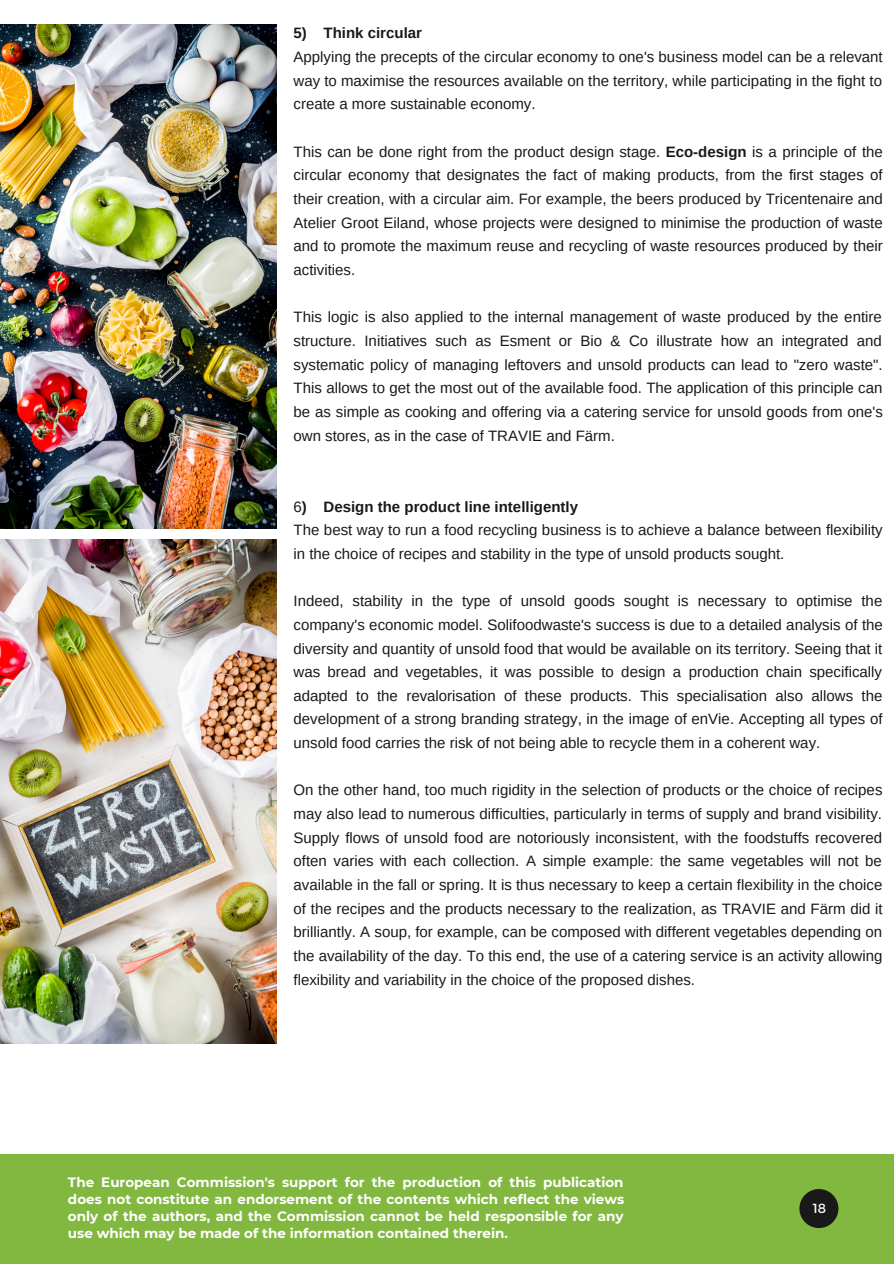
<style>
.page{position:relative;width:894px;height:1264px;background:#fff}
.page>*{position:absolute;margin:0;border:0;box-sizing:border-box;transform-origin:0 0}
.t1{font:15px/23.7px "Arimo";color:#191919;text-align:justify}
.t2{font:700 15px "Arimo";color:#191919}
.t3{font:700 13.5px/17px "Montserrat";color:#fff;text-align:justify}
.t4{font:13.2px "Montserrat";color:#fff}
.s1{font-weight:700}
</style>
<div class="page">
<img style="left:0;top:25px;width:276px;height:503px">
<img style="left:0;top:539px;width:276px;height:504px">
<div style="left:0;top:1154px;width:893px;height:109px;background:#82b840"></div>
<svg style="left:799px;top:1189px;width:39px;height:38px"></svg>
<p class="t2" style="left:293px;top:25px;width:130px">5) Think circular</p>
<p class="t1" style="left:293px;top:45px;width:590px">Applying the precepts of the circular economy to one's business model can be a relevant way to maximise the resources available on the territory, while participating in the fight to create a more sustainable economy.</p>
<p class="t1" style="left:293px;top:140px;width:590px">This can be done right from the product design stage. <span class="s1">Eco-design</span> is a principle of the circular economy that designates the fact of making products, from the first stages of their creation, with a circular aim. For example, the beers produced by Tricentenaire and Atelier Groot Eiland, whose projects were designed to minimise the production of waste and to promote the maximum reuse and recycling of waste resources produced by their activities.</p>
<p class="t1" style="left:293px;top:305px;width:590px">This logic is also applied to the internal management of waste produced by the entire structure. Initiatives such as Esment or Bio &amp; Co illustrate how an integrated and systematic policy of managing leftovers and unsold products can lead to "zero waste".<br>This allows to get the most out of the available food. The application of this principle can be as simple as cooking and offering via a catering service for unsold goods from one's own stores, as in the case of TRAVIE and Färm.</p>
<p class="t1" style="left:293px;top:494px;width:590px;text-align:left">6<span class="s1">) Design the product line intelligently<br></span>The best way to run a food recycling business is to achieve a balance between flexibility in the choice of recipes and stability in the type of unsold products sought.</p>
<p class="t1" style="left:293px;top:589px;width:590px">Indeed, stability in the type of unsold goods sought is necessary to optimise the company's economic model. Solifoodwaste's success is due to a detailed analysis of the diversity and quantity of unsold food that would be available on its territory. Seeing that it was bread and vegetables, it was possible to design a production chain specifically adapted to the revalorisation of these products. This specialisation also allows the development of a strong branding strategy, in the image of enVie. Accepting all types of unsold food carries the risk of not being able to recycle them in a coherent way.</p>
<p class="t1" style="left:293px;top:778px;width:590px">On the other hand, too much rigidity in the selection of products or the choice of recipes may also lead to numerous difficulties, particularly in terms of supply and brand visibility.<br>Supply flows of unsold food are notoriously inconsistent, with the foodstuffs recovered often varies with each collection. A simple example: the same vegetables will not be available in the fall or spring. It is thus necessary to keep a certain flexibility in the choice of the recipes and the products necessary to the realization, as TRAVIE and Färm did it brilliantly. A soup, for example, can be composed with different vegetables depending on the availability of the day. To this end, the use of a catering service is an activity allowing flexibility and variability in the choice of the proposed dishes.</p>
<p class="t3" style="left:68px;top:1173px;width:557px">The European Commission's support for the production of this publication does not constitute an endorsement of the contents which reflect the views only of the authors, and the Commission cannot be held responsible for any use which may be made of the information contained therein.</p>
<p class="t4" style="left:812px;top:1199px;width:15px">18</p>
</div>
